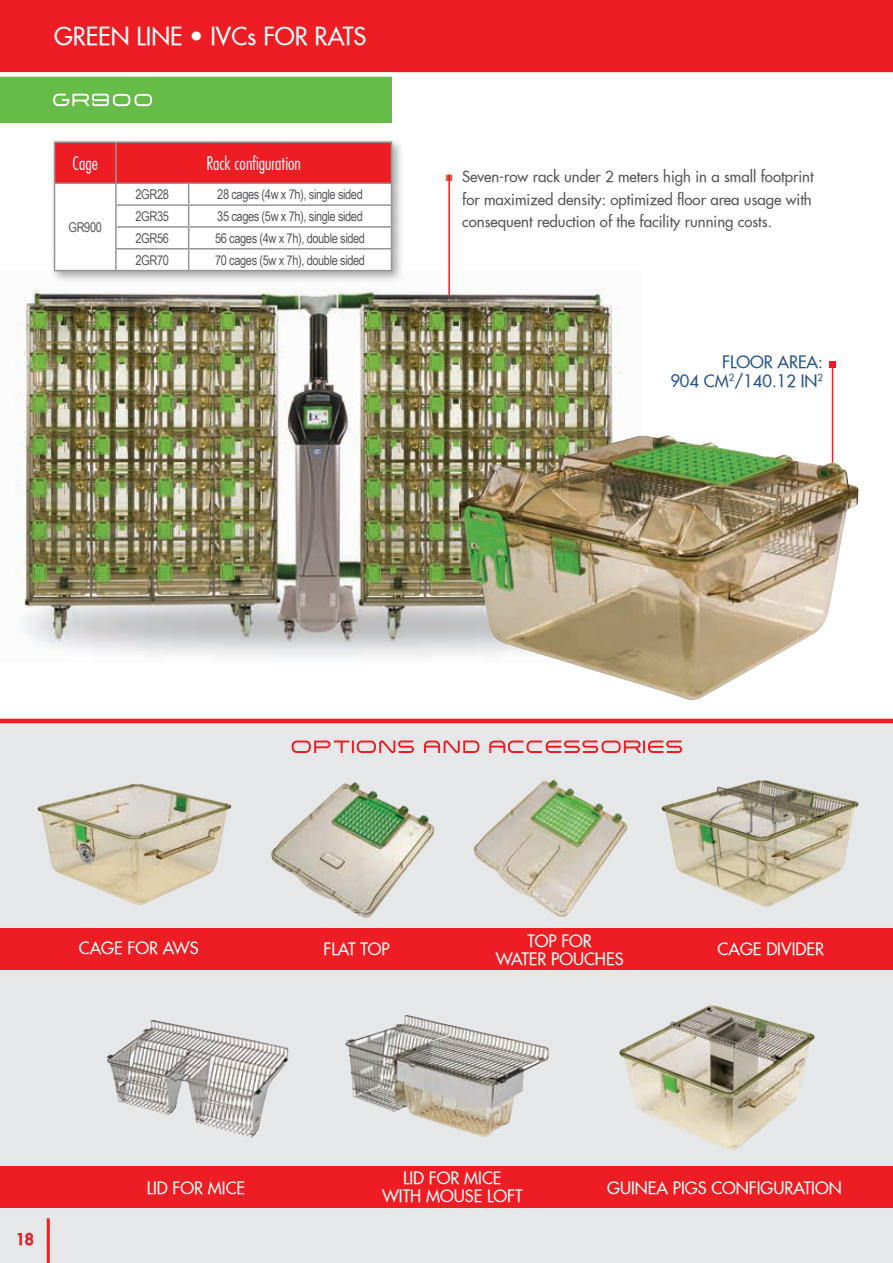
<style>
.page{position:relative;width:893px;height:1263px;background:#fff}
.page>*{position:absolute;margin:0;border:0;box-sizing:border-box;transform-origin:0 0}
.t1{font:24px "Futura Extended";color:#fff}
.t2{font:300 18px "Futura";color:#fff}
.t3{font:16.5px/18.5px "Futura Extended";color:#fff;text-align:center}
.t4{font:16.5px/18.5px "Futura Extended";color:#25548e;text-align:right}
.t5{font:15px/22.5px "Futura Extended";color:#57585a}
.t6{font:15px "Futura Extended";color:#ee1d23}
.t7{font:13.5px "Arial Narrow";letter-spacing:-.03em;color:#57585a}
.s1{font-family:"Book Antiqua";font-size:13.5px;color:#d95842}
</style>
<div class="page">
<div style="left:0;top:721px;width:893px;height:542px;background:#e6e7e9"></div>
<svg style="left:17px;top:1232px;width:17px;height:14px"></svg>
<hr style="left:47px;top:1218px;width:3px;height:45px;background:#ee1d23">
<div style="left:0;top:0;width:893px;height:74px;background:#ee1d23"></div>
<div style="left:0;top:73px;width:391px;height:50px;background:#65bc46"></div>
<svg style="left:53px;top:94px;width:99px;height:12px"></svg>
<img style="left:15px;top:288px;width:606px;height:370px">
<hr style="left:448px;top:174px;width:2px;height:121px;background:#ee1d23">
<div style="left:0;top:72px;width:893px;height:5px;background:#fff"></div>
<hr style="left:832px;top:364px;width:1px;height:132px;background:#ee1d23">
<svg style="left:829px;top:361px;width:6px;height:6px"></svg>
<div style="left:0;top:1166px;width:893px;height:42px;background:#ee1d23"></div>
<hr style="left:0;top:719px;width:893px;height:4px;background:#ee1d23">
<div style="left:0;top:928px;width:893px;height:42px;background:#ee1d23"></div>
<div style="left:50px;top:137px;width:355px;height:147px;background:#231f20;opacity:.39"></div>
<hr style="left:54px;top:141px;width:62px;height:2px;background:#939598">
<hr style="left:116px;top:141px;width:73px;height:2px;background:#939598">
<hr style="left:189px;top:141px;width:203px;height:2px;background:#939598">
<svg style="left:54px;top:142px;width:338px;height:128px"></svg>
<hr style="left:54px;top:270px;width:62px;height:1px;background:#939598">
<hr style="left:116px;top:270px;width:73px;height:1px;background:#939598">
<hr style="left:189px;top:270px;width:203px;height:1px;background:#939598">
<svg style="left:292px;top:740px;width:390px;height:13px"></svg>
<img style="left:37px;top:783px;width:195px;height:122px">
<img style="left:345px;top:1015px;width:204px;height:122px">
<img style="left:619px;top:1005px;width:196px;height:146px">
<img style="left:106px;top:1020px;width:140px;height:116px">
<img style="left:458px;top:435px;width:400px;height:265px">
<img style="left:473px;top:780px;width:155px;height:137px">
<img style="left:661px;top:780px;width:198px;height:127px">
<img style="left:270px;top:782px;width:165px;height:136px">
<h1 class="t1" style="left:54px;top:21px;width:314px">GREEN LINE · IVCs FOR RATS</h1>
<p class="t2" style="left:72px;top:152px;width:27px">Cage</p>
<p class="t2" style="left:206px;top:152px;width:96px">Rack configuration</p>
<p class="t7" style="left:68px;top:217px;width:35px">GR900</p>
<p class="t7" style="left:136px;top:184px;width:35px">2GR28</p>
<p class="t7" style="left:217px;top:184px;width:147px">28 cages (4w x 7h), single sided</p>
<p class="t7" style="left:136px;top:206px;width:35px">2GR35</p>
<p class="t7" style="left:217px;top:206px;width:147px">35 cages (5w x 7h), single sided</p>
<p class="t7" style="left:136px;top:228px;width:35px">2GR56</p>
<p class="t7" style="left:215px;top:228px;width:151px">56 cages (4w x 7h), double sided</p>
<p class="t7" style="left:136px;top:250px;width:35px">2GR70</p>
<p class="t7" style="left:215px;top:250px;width:151px">70 cages (5w x 7h), double sided</p>
<p class="t5" style="left:462px;top:165px;width:353px;text-indent:-17px"><span class="s1">■</span> Seven-row rack under 2 meters high in a small footprint for maximized density: optimized floor area usage with consequent reduction of the facility running costs.</p>
<p class="t4" style="left:670px;top:353px;width:154px">FLOOR AREA:<br>904 CM<sup>2</sup>/140.12 IN<sup>2</sup></p>
<p class="t3" style="left:79px;top:939px;width:121px">CAGE FOR AWS</p>
<p class="t3" style="left:324px;top:940px;width:68px">FLAT TOP</p>
<p class="t3" style="left:496px;top:931px;width:129px">TOP FOR<br>WATER POUCHES</p>
<p class="t3" style="left:718px;top:940px;width:108px">CAGE DIVIDER</p>
<p class="t6" style="left:16px;top:1229px;width:19px">18</p>
<p class="t3" style="left:147px;top:1178px;width:100px">LID FOR MICE</p>
<p class="t3" style="left:382px;top:1168px;width:142px">LID FOR MICE<br>WITH MOUSE LOFT</p>
<p class="t3" style="left:607px;top:1178px;width:236px">GUINEA PIGS CONFIGURATION</p>
</div>
